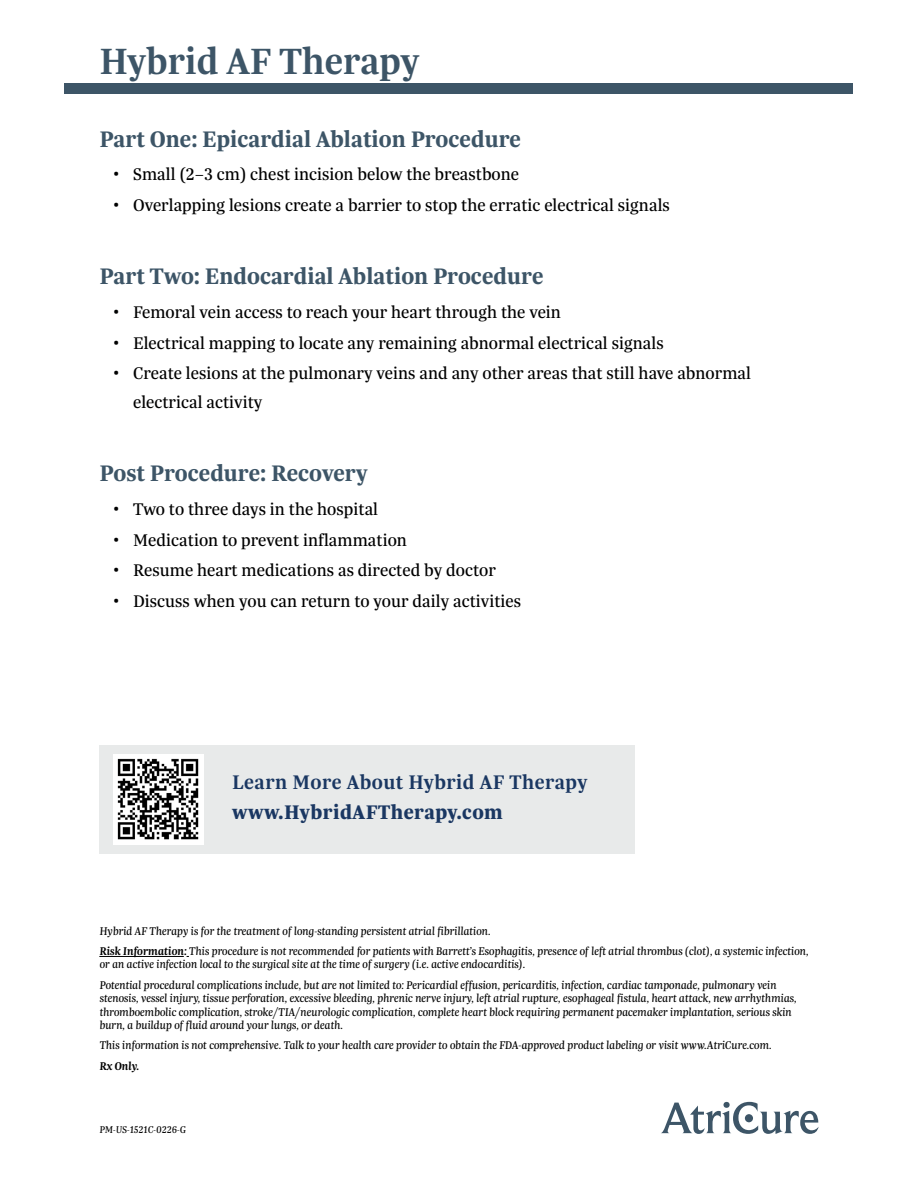
<style>
.page{position:relative;width:918px;height:1188px;background:#fff}
.page>*{position:absolute;margin:0;border:0;box-sizing:border-box;transform-origin:0 0}
.t1{font:600 39px "Trola";color:#3d5567}
.t2{font:700 24px "Trola";color:#3d5567}
.t3{font:600 21px "Trola";letter-spacing:.02em;color:#1a3762}
.t4{font:800 21px "Trola";letter-spacing:.02em;color:#1a3762}
.t5{font:18px/28.8px "Trola";color:#000101}
.t6{font:italic 12px/20.2px "Trola";letter-spacing:-.01em;color:#000101}
.t7{font:italic 600 12px "Trola";letter-spacing:-.01em;color:#000101}
.t8{font:italic 10.5px "Trola";color:#000101}
.s1{font-weight:600}
</style>
<div class="page">
<div style="left:65px;top:83px;width:788px;height:11px;background:#3d5567"></div>
<hr style="left:99px;top:956px;width:85px;height:1px;background:#000101">
<div style="left:99px;top:745px;width:536px;height:108px;background:#e8eaea"></div>
<img style="left:113px;top:754px;width:90px;height:90px">
<svg style="left:661px;top:1102px;width:158px;height:32px"></svg>
<h1 class="t1" style="left:99px;top:35px;width:322px">Hybrid AF Therapy</h1>
<h2 class="t2" style="left:99px;top:122px;width:423px">Part One: Epicardial Ablation Procedure</h2>
<h3 class="t5" style="left:113px;top:159px;width:408px">• Small (2–3 cm) chest incision below the breastbone</h3>
<h3 class="t5" style="left:113px;top:190px;width:559px">• Overlapping lesions create a barrier to stop the erratic electrical signals</h3>
<h2 class="t2" style="left:99px;top:260px;width:446px">Part Two: Endocardial Ablation Procedure</h2>
<h3 class="t5" style="left:113px;top:297px;width:450px">• Femoral vein access to reach your heart through the vein</h3>
<h3 class="t5" style="left:113px;top:328px;width:552px">• Electrical mapping to locate any remaining abnormal electrical signals</h3>
<h3 class="t5" style="left:133px;top:359px;width:619px;text-indent:-20px">• Create lesions at the pulmonary veins and any other areas that still have abnormal electrical activity</h3>
<h2 class="t2" style="left:99px;top:457px;width:270px">Post Procedure: Recovery</h2>
<h3 class="t5" style="left:113px;top:494px;width:267px">• Two to three days in the hospital</h3>
<h3 class="t5" style="left:113px;top:525px;width:296px">• Medication to prevent inflammation</h3>
<h3 class="t5" style="left:113px;top:556px;width:385px">• Resume heart medications as directed by doctor</h3>
<h3 class="t5" style="left:113px;top:586px;width:410px">• Discuss when you can return to your daily activities</h3>
<h3 class="t3" style="left:232px;top:768px;width:357px">Learn More About Hybrid AF Therapy</h3>
<h3 class="t4" style="left:232px;top:798px;width:272px">www.HybridAFTherapy.com</h3>
<p class="t6" style="left:99px;top:920px;width:711px">Hybrid AF Therapy is for the treatment of long-standing persistent atrial fibrillation.<br><span class="s1">Risk Information:</span> This procedure is not recommended for patients with Barrett’s Esophagitis, presence of left atrial thrombus (clot), a systemic infection,</p>
<p class="t6" style="left:99px;top:954px;width:679px">or an active infection local to the surgical site at the time of surgery (i.e. active endocarditis).<br>Potential procedural complications include, but are not limited to: Pericardial effusion, pericarditis, infection, cardiac tamponade, pulmonary vein</p>
<p class="t6" style="left:99px;top:991px;width:699px;line-height:13.5px">stenosis, vessel injury, tissue perforation, excessive bleeding, phrenic nerve injury, left atrial rupture, esophageal fistula, heart attack, new arrhythmias, thromboembolic complication, stroke/TIA/neurologic complication, complete heart block requiring permanent pacemaker implantation, serious skin burn, a buildup of fluid around your lungs, or death.</p>
<p class="t6" style="left:99px;top:1035px;width:674px">This information is not comprehensive. Talk to your health care provider to obtain the FDA-approved product labeling or visit www.AtriCure.com.</p>
<p class="t7" style="left:99px;top:1058px;width:41px">Rx Only.</p>
<p class="t8" style="left:99px;top:1123px;width:88px">PM-US-1521C-0226-G</p>
</div>
